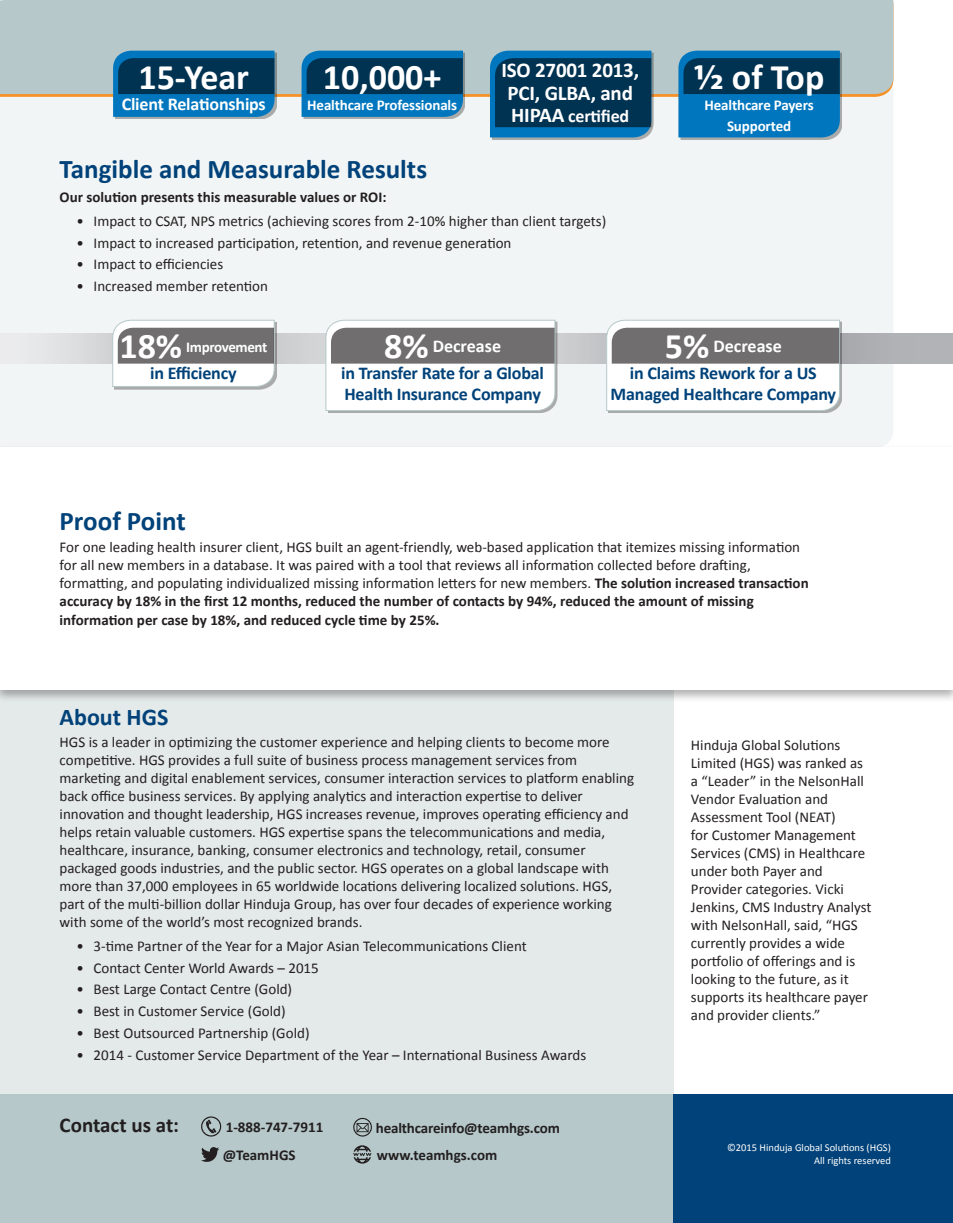
<style>
.page{position:relative;width:953px;height:1223px;background:#fff}
.page>*{position:absolute;margin:0;border:0;box-sizing:border-box;transform-origin:0 0}
.t1{font:700 36px "Calibri";color:#fff}
.t2{font:700 27px "Calibri";color:#004279}
.t3{font:700 24px "Calibri";color:#004279}
.t4{font:700 21px/22.5px "Calibri";letter-spacing:-.01em;color:#fff}
.t5{font:700 21px "Calibri";color:#231f20}
.t6{font:700 18px/27px "Calibri";letter-spacing:-.01em;color:#004279;text-align:center}
.t7{font:700 18px "Calibri";letter-spacing:-.01em;color:#fff}
.t8{font:15px/18px "Calibri";color:#231f20}
.t9{font:700 15px/27.2px "Calibri";color:#231f20}
.t10{font:700 15px/21px "Calibri";letter-spacing:-.01em;color:#fff;text-align:center}
.t11{font:10.5px "Calibri";color:#fff}
.s1{font-size:21px}
.s2{font-family:"Myriad Pro"}
.s3{font-size:36px;color:#fff}
.s4{color:#fff}
.s5{font-weight:700}
</style>
<div class="page">
<div style="left:0;top:97px;width:892px;height:347px;background:#f2f5f5"></div>
<div style="left:0;top:0;width:892px;height:94px;background:#b6c8c9"></div>
<div style="left:0;top:1093px;width:952px;height:129px;background:#b6c8c9"></div>
<div style="left:0;top:689px;width:673px;height:404px;background:#e4e9ea"></div>
<div style="left:673px;top:1093px;width:279px;height:129px;background:#004279"></div>
<div style="left:0;top:444px;width:952px;height:258px;background:#231f20;opacity:.35"></div>
<div style="left:0;top:447px;width:952px;height:242px;background:#fff"></div>
<div style="left:115px;top:53px;width:162px;height:66px;background:#231f20;opacity:.35"></div>
<svg style="left:113px;top:51px;width:161px;height:66px;background:#025385"></svg>
<div style="left:492px;top:53px;width:161px;height:87px;background:#231f20;opacity:.35"></div>
<svg style="left:489px;top:51px;width:162px;height:86px;background:#05446a"></svg>
<div style="left:680px;top:53px;width:161px;height:87px;background:#231f20;opacity:.35"></div>
<svg style="left:678px;top:51px;width:161px;height:86px;background:#015b92"></svg>
<div style="left:303px;top:53px;width:162px;height:66px;background:#231f20;opacity:.35"></div>
<svg style="left:301px;top:51px;width:162px;height:66px;background:#035485"></svg>
<svg style="left:201px;top:1147px;width:18px;height:14px"></svg>
<svg style="left:353px;top:1117px;width:19px;height:19px"></svg>
<svg style="left:201px;top:1116px;width:20px;height:20px"></svg>
<svg style="left:353px;top:1145px;width:18px;height:18px"></svg>
<svg style="left:0;top:333px;width:952px;height:30px;background:#c8c9cc"></svg>
<div style="left:327px;top:322px;width:230px;height:91px;background:#aaacac"></div>
<svg style="left:325px;top:319px;width:230px;height:92px;background:#c6c6c6"></svg>
<div style="left:608px;top:322px;width:233px;height:91px;background:#231f20;opacity:.35"></div>
<svg style="left:605px;top:319px;width:234px;height:92px"></svg>
<div style="left:114px;top:322px;width:162px;height:67px;background:#a9aaaa"></div>
<svg style="left:112px;top:319px;width:163px;height:68px;background:#b3b3b3"></svg>
<h1 class="t1" style="left:138px;top:54px;width:112px">15-Year</h1>
<p class="t7" style="left:122px;top:92px;width:145px">Client Relationships</p>
<h1 class="t1" style="left:323px;top:54px;width:120px">10,000+</h1>
<p class="t10" style="left:307px;top:94px;width:151px">Healthcare Professionals</p>
<h2 class="t2" style="left:60px;top:152px;width:369px">Tangible and Measurable Results</h2>
<h3 class="t4" style="left:501px;top:59px;width:139px">ISO 27001 2013,<br>PCI, GLBA, and</h3>
<p class="t7" style="left:511px;top:105px;width:119px"><span class="s1">HIPAA</span> certified</p>
<p class="t9" style="left:60px;top:184px;width:328px">Our solution presents this measurable values or ROI:</p>
<p class="t8" style="left:77px;top:212px;width:531px">• Impact to CSAT, NPS metrics (achieving scores from 2-10% higher than client targets)</p>
<p class="t8" style="left:77px;top:233px;width:436px">• Impact to increased participation, retention, and revenue generation</p>
<p class="t8" style="left:77px;top:255px;width:148px">• Impact to efficiencies</p>
<p class="t8" style="left:77px;top:277px;width:193px">• Increased member retention</p>
<h1 class="t1" style="left:693px;top:54px;width:132px"><span class="s2">½</span> of Top</h1>
<p class="t10" style="left:704px;top:94px;width:111px">Healthcare Payers<br>Supported</p>
<h1 class="t1" style="left:119px;top:323px;width:64px">18%</h1>
<p class="t10" style="left:186px;top:336px;width:83px">Improvement</p>
<p class="t6" style="left:150px;top:359px;width:88px">in Efficiency</p>
<p class="t6" style="left:341px;top:332px;width:204px"><span class="s3">8%</span> <span class="s4">Decrease<br></span>in Transfer Rate for a Global</p>
<p class="t6" style="left:344px;top:380px;width:198px">Health Insurance Company</p>
<p class="t6" style="left:629px;top:332px;width:188px"><span class="s3">5%</span> <span class="s4">Decrease<br></span>in Claims Rework for a US</p>
<p class="t6" style="left:610px;top:380px;width:227px">Managed Healthcare Company</p>
<h2 class="t2" style="left:60px;top:504px;width:128px">Proof Point</h2>
<p class="t8" style="left:60px;top:538px;width:750px">For one leading health insurer client, HGS built an agent-friendly, web-based application that itemizes missing information for all new members in a database. It was paired with a tool that reviews all information collected before drafting, formatting, and populating individualized missing information letters for new members. <span class="s5">The solution increased transaction accuracy by 18% in the first 12 months, reduced the number of contacts by 94%, reduced the amount of missing information per case by 18%, and reduced cycle time by 25%.</span></p>
<h3 class="t3" style="left:60px;top:701px;width:110px">About HGS</h3>
<p class="t8" style="left:60px;top:732px;width:575px">HGS is a leader in optimizing the customer experience and helping clients to become more competitive. HGS provides a full suite of business process management services from marketing and digital enablement services, consumer interaction services to platform enabling back office business services. By applying analytics and interaction expertise to deliver innovation and thought leadership, HGS increases revenue, improves operating efficiency and helps retain valuable customers. HGS expertise spans the telecommunications and media, healthcare, insurance, banking, consumer electronics and technology, retail, consumer packaged goods industries, and the public sector. HGS operates on a global landscape with more than 37,000 employees in 65 worldwide locations delivering localized solutions. HGS, part of the multi-billion dollar Hinduja Group, has over four decades of experience working with some of the world’s most recognized brands.</p>
<p class="t8" style="left:77px;top:936px;width:451px">• 3-time Partner of the Year for a Major Asian Telecommunications Client</p>
<p class="t8" style="left:77px;top:958px;width:244px">• Contact Center World Awards – 2015</p>
<p class="t8" style="left:77px;top:980px;width:217px">• Best Large Contact Centre (Gold)</p>
<p class="t8" style="left:77px;top:1001px;width:210px">• Best in Customer Service (Gold)</p>
<p class="t8" style="left:77px;top:1023px;width:234px">• Best Outsourced Partnership (Gold)</p>
<p class="t8" style="left:77px;top:1045px;width:511px">• 2014 - Customer Service Department of the Year – International Business Awards</p>
<p class="t8" style="left:690px;top:735px;width:182px">Hinduja Global Solutions<br>Limited (HGS) was ranked as a “Leader” in the NelsonHall<br>Vendor Evaluation and<br>Assessment Tool (NEAT)<br>for Customer Management<br>Services (CMS) in Healthcare under both Payer and<br>Provider categories. Vicki<br>Jenkins, CMS Industry Analyst with NelsonHall, said, “HGS currently provides a wide portfolio of offerings and is looking to the future, as it supports its healthcare payer and provider clients.”</p>
<h3 class="t5" style="left:60px;top:1111px;width:121px">Contact us at:</h3>
<p class="t9" style="left:226px;top:1113px;width:99px">1-888-747-7911</p>
<p class="t9" style="left:375px;top:1113px;width:186px">healthcareinfo@teamhgs.com www.teamhgs.com</p>
<p class="t11" style="left:726px;top:1140px;width:165px">©2015 Hinduja Global Solutions (HGS)</p>
<p class="t9" style="left:222px;top:1141px;width:74px">@TeamHGS</p>
<p class="t11" style="left:813px;top:1153px;width:78px">All rights reserved</p>
</div>
